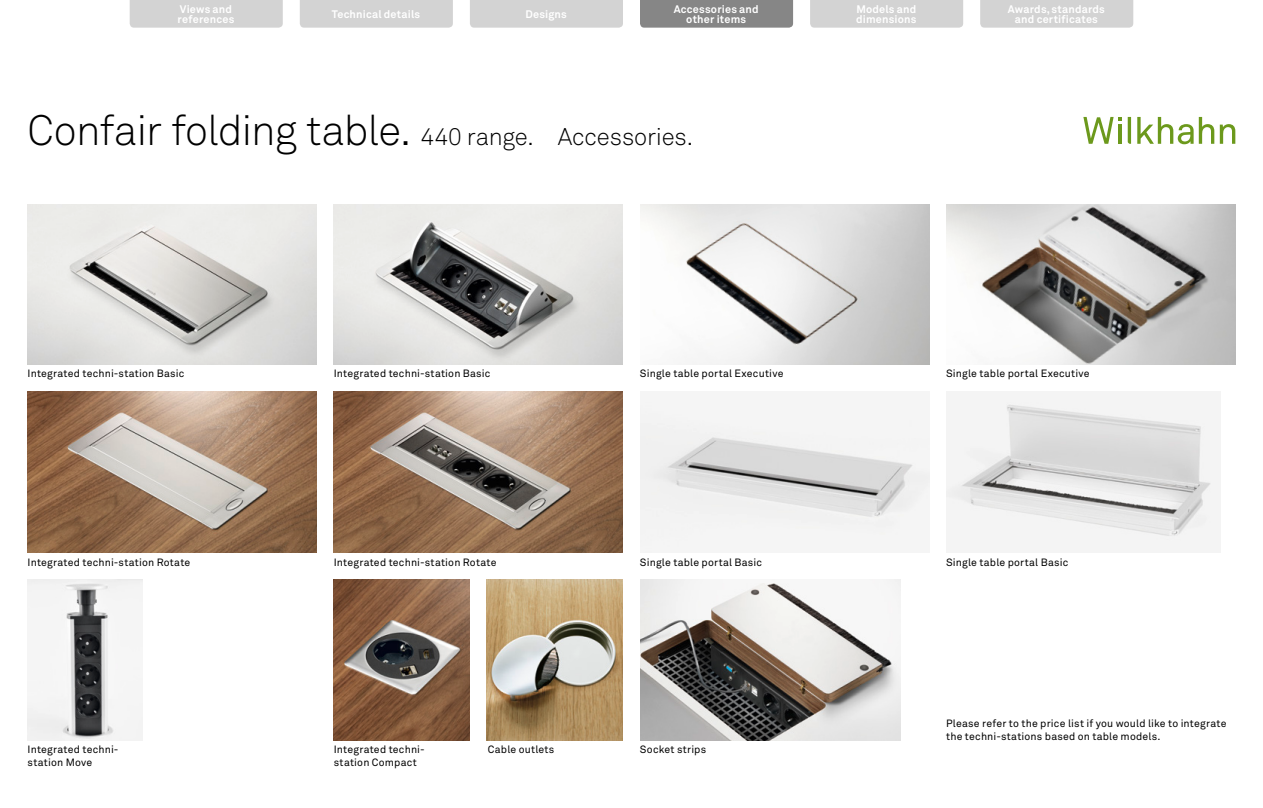
<style>
.page{position:relative;width:1263px;height:808px;background:#fff}
.page>*{position:absolute;margin:0;border:0;box-sizing:border-box;transform-origin:0 0}
.t1{font:300 24px "Akkurat Pro";letter-spacing:-.005em;color:#000}
.t2{font:700 10.8px/10.5px "Akkurat Pro";letter-spacing:.015em;color:#fff}
.t3{font:10.5px/13.5px "Akkurat Pro";letter-spacing:.015em;color:#000}
.s1{font-size:42px}
</style>
<div class="page">
<img style="left:28px;top:392px;width:289px;height:160px">
<img style="left:334px;top:392px;width:289px;height:160px">
<img style="left:946px;top:204px;width:289px;height:161px">
<img style="left:334px;top:579px;width:136px;height:161px">
<img style="left:640px;top:579px;width:260px;height:161px">
<img style="left:28px;top:204px;width:289px;height:161px">
<img style="left:334px;top:204px;width:289px;height:161px">
<img style="left:640px;top:204px;width:289px;height:161px">
<img style="left:640px;top:402px;width:289px;height:150px">
<img style="left:946px;top:392px;width:274px;height:160px">
<img style="left:28px;top:579px;width:114px;height:161px">
<img style="left:487px;top:579px;width:136px;height:161px">
<div style="left:130px;top:0;width:153px;height:28px;background:#d3d3d3"></div>
<div style="left:300px;top:0;width:153px;height:28px;background:#d3d3d3"></div>
<div style="left:470px;top:0;width:153px;height:28px;background:#d3d3d3"></div>
<div style="left:810px;top:0;width:153px;height:28px;background:#d3d3d3"></div>
<div style="left:980px;top:0;width:153px;height:28px;background:#d3d3d3"></div>
<div style="left:640px;top:0;width:153px;height:28px;background:#868686"></div>
<svg style="left:1083px;top:117px;width:39px;height:27px"></svg>
<hr style="left:1118px;top:125px;width:3px;height:19px;background:#6c991c">
<svg style="left:1128px;top:117px;width:3px;height:27px"></svg>
<svg style="left:1137px;top:117px;width:56px;height:27px"></svg>
<svg style="left:1199px;top:117px;width:15px;height:27px"></svg>
<svg style="left:1220px;top:124px;width:15px;height:20px"></svg>
<p class="t2" style="left:178px;top:4px;width:58px">Views and references</p>
<p class="t2" style="left:332px;top:9px;width:90px">Technical details</p>
<p class="t2" style="left:525px;top:9px;width:43px">Designs</p>
<p class="t2" style="left:856px;top:4px;width:62px">Models and dimensions</p>
<p class="t2" style="left:1008px;top:4px;width:98px;text-align:center">Awards,standards and certificates</p>
<p class="t2" style="left:674px;top:4px;width:86px;text-align:center">Accessories and other items</p>
<h1 class="t1" style="left:28px;top:122px;width:667px"><span class="s1">Confair folding table.</span> 440 range. Accessories.</h1>
<p class="t3" style="left:28px;top:367px;width:158px">Integrated techni-station Basic</p>
<p class="t3" style="left:334px;top:367px;width:158px">Integrated techni-station Basic</p>
<p class="t3" style="left:640px;top:367px;width:145px">Single table portal Executive</p>
<p class="t3" style="left:946px;top:367px;width:145px">Single table portal Executive</p>
<p class="t3" style="left:28px;top:555px;width:164px">Integrated techni-station Rotate</p>
<p class="t3" style="left:334px;top:555px;width:164px">Integrated techni-station Rotate</p>
<p class="t3" style="left:640px;top:555px;width:124px">Single table portal Basic</p>
<p class="t3" style="left:946px;top:555px;width:124px">Single table portal Basic</p>
<p class="t3" style="left:946px;top:716px;width:282px">Please refer to the price list if you would like to integrate the techni-stations based on table models.</p>
<p class="t3" style="left:28px;top:742px;width:92px">Integrated techni&shy;station Move</p>
<p class="t3" style="left:488px;top:742px;width:68px">Cable outlets</p>
<p class="t3" style="left:334px;top:742px;width:92px">Integrated techni&shy;station Compact</p>
<p class="t3" style="left:640px;top:742px;width:68px">Socket strips</p>
</div>
